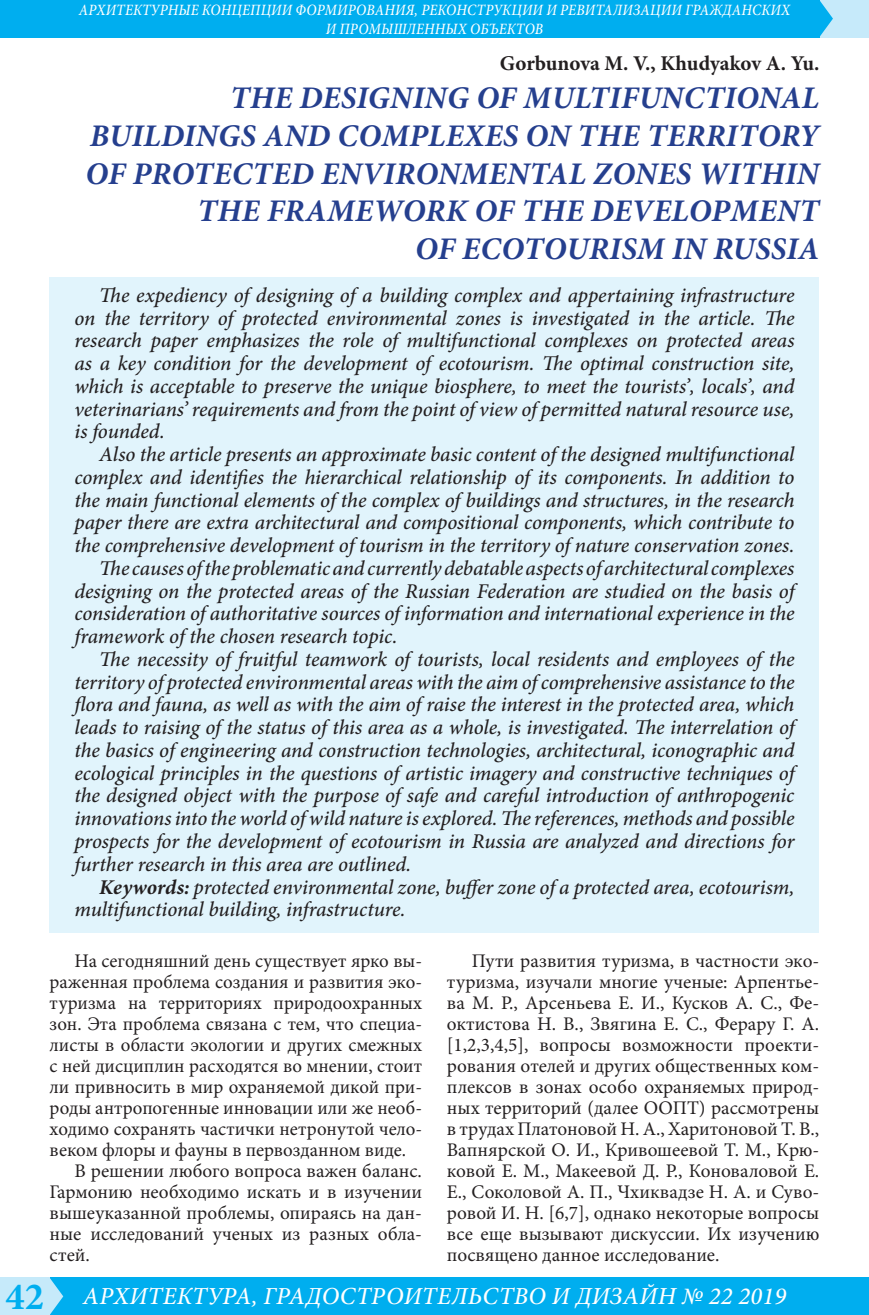
<style>
.page{position:relative;width:869px;height:1315px;background:#fff}
.page>*{position:absolute;margin:0;border:0;box-sizing:border-box;transform-origin:0 0}
.Заголовок{font:italic 700 31.5px/37.8px "Minion Pro";letter-spacing:.01em;color:#253f8e;text-align:right}
.t1{font:italic 500 24.5px "Minion Pro";letter-spacing:.01em;color:#fff}
.Аннотация{font:italic 500 21px/22.8px "Minion Pro";letter-spacing:-.01em;color:#231f20;text-align:justify}
.Автор{font:700 21px "Minion Pro";color:#231f20}
.t2{font:19.25px/21px "Minion Pro";color:#231f20;text-align:justify}
.t3{font:italic 500 15.75px/18.9px "Minion Pro";letter-spacing:.01em;color:#fff;text-align:center;scale:.9 1}
.s1{font-weight:700}
.s2{font-weight:700;font-style:normal;font-size:38.5px;color:#00aeef}
</style>
<div class="page">
<div style="left:46px;top:1277px;width:822px;height:38px;background:#00aeef"></div>
<div style="left:819px;top:0;width:49px;height:37px;background:#c6eafa"></div>
<div style="left:0;top:1277px;width:50px;height:38px;background:#c6eafa"></div>
<div style="left:0;top:0;width:819px;height:37px;background:#00aeef"></div>
<svg style="left:50px;top:1278px;width:13px;height:37px"></svg>
<svg style="left:819px;top:0;width:13px;height:37px"></svg>
<div style="left:50px;top:278px;width:769px;height:655px;background:#e1f4fc"></div>
<p class="t3" style="left:79px;top:0;width:791px">АРХИТЕКТУРНЫЕ КОНЦЕПЦИИ ФОРМИРОВАНИЯ, РЕКОНСТРУКЦИИ И РЕВИТАЛИЗАЦИИ ГРАЖДАНСКИХ<br>И ПРОМЫШЛЕННЫХ ОБЪЕКТОВ</p>
<p class="Автор" style="left:499px;top:49px;width:321px">Gorbunova M. V., Khudyakov A. Yu.</p>
<p class="Заголовок" style="left:86px;top:78px;width:734px">THE DESIGNING OF MULTIFUNCTIONAL BUILDINGS AND COMPLEXES ON THE TERRITORY OF PROTECTED ENVIRONMENTAL ZONES WITHIN THE FRAMEWORK OF THE DEVELOPMENT<br>OF ECOTOURISM IN RUSSIA</p>
<p class="Аннотация" style="left:74px;top:284px;width:721px;text-indent:25px">The expediency of designing of a building complex and appertaining infrastructure on the territory of protected environmental zones is investigated in the article. The research paper emphasizes the role of multifunctional complexes on protected areas as a key condition for the development of ecotourism. The optimal construction site, which is acceptable to preserve the unique biosphere, to meet the tourists’, locals’, and veterinarians’ requirements and from the point of view of permitted natural resource use, is founded.</p>
<p class="Аннотация" style="left:74px;top:443px;width:721px;text-indent:25px">Also the article presents an approximate basic content of the designed multifunctional complex and identifies the hierarchical relationship of its components. In addition to the main functional elements of the complex of buildings and structures, in the research paper there are extra architectural and compositional components, which contribute to the comprehensive development of tourism in the territory of nature conservation zones.</p>
<p class="Аннотация" style="left:74px;top:557px;width:721px;text-indent:25px">The causes of the problematic and currently debatable aspects of architectural complexes designing on the protected areas of the Russian Federation are studied on the basis of consideration of authoritative sources of information and international experience in the framework of the chosen research topic.</p>
<p class="Аннотация" style="left:74px;top:648px;width:721px;text-indent:25px">The necessity of fruitful teamwork of tourists, local residents and employees of the territory of protected environmental areas with the aim of comprehensive assistance to the flora and fauna, as well as with the aim of raise the interest in the protected area, which leads to raising of the status of this area as a whole, is investigated. The interrelation of the basics of engineering and construction technologies, architectural, iconographic and ecological principles in the questions of artistic imagery and constructive techniques of the designed object with the purpose of safe and careful introduction of anthropogenic innovations into the world of wild nature is explored. The references, methods and possible prospects for the development of ecotourism in Russia are analyzed and directions for further research in this area are outlined.</p>
<p class="Аннотация" style="left:74px;top:875px;width:721px;text-indent:25px"><span class="s1">Keywords:</span> protected environmental zone, buffer zone of a protected area, ecotourism, multifunctional building, infrastructure.</p>
<p class="t2" style="left:50px;top:950px;width:374px;text-indent:25px">На сегодняшний день существует ярко вы&shy;раженная проблема создания и развития эко&shy;туризма на территориях природоохранных зон. Эта проблема связана с тем, что специа&shy;листы в области экологии и других смежных с ней дисциплин расходятся во мнении, стоит ли привносить в мир охраняемой дикой при&shy;роды антропогенные инновации или же необ&shy;ходимо сохранять частички нетронутой чело&shy;веком флоры и фауны в первозданном виде.</p>
<p class="t2" style="left:50px;top:1160px;width:374px;text-indent:25px">В решении любого вопроса важен баланс.<br>Гармонию необходимо искать и в изучении вышеуказанной проблемы, опираясь на дан&shy;ные исследований ученых из разных обла&shy;стей.</p>
<p class="t2" style="left:446px;top:950px;width:374px;text-indent:25px">Пути развития туризма, в частности эко&shy;туризма, изучали многие ученые: Арпентье&shy;ва М. Р., Арсеньева Е. И., Кусков А. С., Фе&shy;октистова Н. В., Звягина Е. С., Ферару Г. А. [1,2,3,4,5], вопросы возможности проекти&shy;рования отелей и других общественных ком&shy;плексов в зонах особо охраняемых природ&shy;ных территорий (далее ООПТ) рассмотрены в трудах Платоновой Н. А., Харитоновой Т. В., Вапнярской О. И., Кривошеевой Т. М., Крю&shy;ковой Е. М., Макеевой Д. Р., Коноваловой Е.<br>Е., Соколовой А. П., Чхиквадзе Н. А. и Суво&shy;ровой И. Н. [6,7], однако некоторые вопросы все еще вызывают дискуссии. Их изучению посвящено данное исследование.</p>
<p class="t1" style="left:6px;top:1279px;width:781px"><span class="s2">42</span> АРХИТЕКТУРА, ГРАДОСТРОИТЕЛЬСТВО И ДИЗАЙН № 22 2019</p>
</div>
